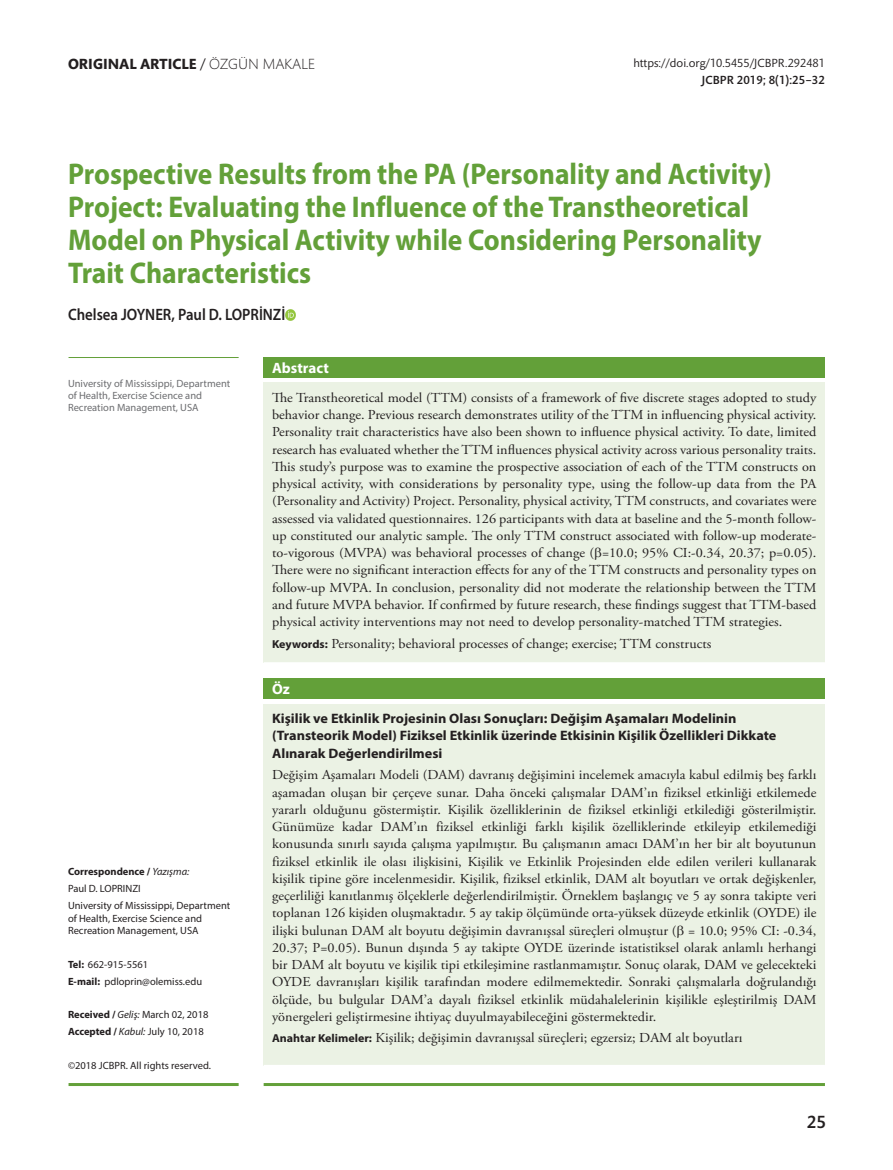
<style>
.page{position:relative;width:893px;height:1170px;background:#fff}
.page>*{position:absolute;margin:0;border:0;box-sizing:border-box;transform-origin:0 0}
.t1{font:700 30px/33px "Myriad Pro";color:#63a039;scale:.92 1}
.t2{font:500 18px "Mundo Sans Std";color:#231f20}
.t3{font:600 16.5px "Myriad Pro";color:#231f20;scale:.9 1}
.t4{font:700 15px "Mundo Sans Std";color:#231f20}
.t5{font:700 15px "Myriad Pro";color:#fff}
.t6{font:13.65px/17.2px "Adobe Garamond Pro";color:#231f20;text-align:justify;scale:1.04 1}
.t7{font:700 13.65px/17.2px "Myriad Pro";color:#231f20;scale:1.04 1}
.t8{font:12px "Mundo Sans Std";color:#231f20}
.t9{font:500 12px "Mundo Sans Std";letter-spacing:.01em;color:#231f20}
.t10{font:10.5px/16.8px "Myriad Pro";color:#231f20}
.t11{font:10.5px/12px "Myriad Pro";color:#6c6d70}
.s1{font-weight:400}
.s2{font-weight:300}
.s3{font-weight:700}
.s4{font-style:italic}
.s5{font-family:"Myriad Pro";font-weight:700;font-size:11.55px}
</style>
<div class="page">
<hr style="left:69px;top:1082px;width:170px;height:3px;background:#63a039">
<hr style="left:264px;top:1082px;width:561px;height:3px;background:#63a039">
<hr style="left:69px;top:357px;width:170px;height:1px;background:#63a039">
<svg style="left:285px;top:309px;width:11px;height:11px"></svg>
<div style="left:264px;top:357px;width:561px;height:21px;background:#63a039"></div>
<div style="left:264px;top:383px;width:561px;height:280px;background:#ebf2e4"></div>
<hr style="left:264px;top:662px;width:561px;height:1px;background:#fff">
<div style="left:264px;top:678px;width:561px;height:21px;background:#63a039"></div>
<div style="left:264px;top:704px;width:561px;height:361px;background:#ebf2e4"></div>
<hr style="left:264px;top:1064px;width:561px;height:2px;background:#fff">
<p class="t4" style="left:68px;top:56px;width:248px">ORIGINAL ARTICLE <span class="s1">/</span> <span class="s2">ÖZGÜN MAKALE</span></p>
<p class="t8" style="left:633px;top:57px;width:193px">https://doi.org/10.5455/JCBPR.292481</p>
<p class="t9" style="left:702px;top:74px;width:125px">JCBPR 2019; 8(1):25−32</p>
<h1 class="t1" style="left:68px;top:156px;width:766px">Prospective Results from the PA (Personality and Activity)<br>Project: Evaluating the Influence of the Transtheoretical Model on Physical Activity while Considering Personality Trait Characteristics</h1>
<p class="t3" style="left:68px;top:304px;width:243px">Chelsea JOYNER, Paul D. LOPRİNZİ</p>
<p class="t11" style="left:68px;top:377px;width:164px">University of Mississippi, Department of Health, Exercise Science and<br>Recreation Management, USA</p>
<p class="t10" style="left:68px;top:863px;width:164px"><span class="s3">Correspondence /</span> <span class="s4">Yazışma:<br></span>Paul D. LOPRINZI<br>University of Mississippi, Department</p>
<p class="t10" style="left:68px;top:911px;width:136px;line-height:12.6px">of Health, Exercise Science and<br>Recreation Management, USA</p>
<p class="t10" style="left:68px;top:955px;width:136px"><span class="s3">Tel:</span> 662-915-5561<br><span class="s3">E-mail:</span> pdloprin@olemiss.edu</p>
<p class="t10" style="left:68px;top:1006px;width:142px"><span class="s3">Received /</span> <span class="s4">Geliş:</span> March 02, 2018<br><span class="s3">Accepted /</span> <span class="s4">Kabul:</span> July 10, 2018</p>
<p class="t10" style="left:68px;top:1056px;width:145px">©2018 JCBPR. All rights reserved.</p>
<p class="t5" style="left:272px;top:358px;width:58px">Abstract</p>
<p class="t6" style="left:272px;top:389px;width:525px">The Transtheoretical model (TTM) consists of a framework of five discrete stages adopted to study behavior change. Previous research demonstrates utility of the TTM in influencing physical activity.<br>Personality trait characteristics have also been shown to influence physical activity. To date, limited research has evaluated whether the TTM influences physical activity across various personality traits.<br>This study’s purpose was to examine the prospective association of each of the TTM constructs on physical activity, with considerations by personality type, using the follow-up data from the PA (Personality and Activity) Project. Personality, physical activity, TTM constructs, and covariates were assessed via validated questionnaires. 126 participants with data at baseline and the 5-month follow&shy;up constituted our analytic sample. The only TTM construct associated with follow-up moderate&shy;to-vigorous (MVPA) was behavioral processes of change ( =10.0; 95% CI:-0.34, 20.37; p=0.05).<br>There were no significant interaction effects for any of the TTM constructs and personality types on follow-up MVPA. In conclusion, personality did not moderate the relationship between the TTM and future MVPA behavior. If confirmed by future research, these findings suggest that TTM-based physical activity interventions may not need to develop personality-matched TTM strategies.</p>
<p class="t6" style="left:272px;top:635px;width:424px"><span class="s5">Keywords:</span> Personality; behavioral processes of change; exercise; TTM constructs</p>
<p class="t5" style="left:272px;top:679px;width:19px">Öz</p>
<p class="t7" style="left:272px;top:709px;width:486px">Kişilik ve Etkinlik Projesinin Olası Sonuçları: Değişim Aşamaları Modelinin (Transteorik Model) Fiziksel Etkinlik üzerinde Etkisinin Kişilik Özellikleri Dikkate<br>Alınarak Değerlendirilmesi</p>
<p class="t6" style="left:272px;top:766px;width:525px">Değişim Aşamaları Modeli (DAM) davranış değişimini incelemek amacıyla kabul edilmiş beş farklı aşamadan oluşan bir çerçeve sunar. Daha önceki çalışmalar DAM’ın fiziksel etkinliği etkilemede yararlı olduğunu göstermiştir. Kişilik özelliklerinin de fiziksel etkinliği etkilediği gösterilmiştir.<br>Günümüze kadar DAM’ın fiziksel etkinliği farklı kişilik özelliklerinde etkileyip etkilemediği konusunda sınırlı sayıda çalışma yapılmıştır. Bu çalışmanın amacı DAM’ın her bir alt boyutunun fiziksel etkinlik ile olası ilişkisini, Kişilik ve Etkinlik Projesinden elde edilen verileri kullanarak kişilik tipine göre incelenmesidir. Kişilik, fiziksel etkinlik, DAM alt boyutları ve ortak değişkenler, geçerliliği kanıtlanmış ölçeklerle değerlendirilmiştir. Örneklem başlangıç ve 5 ay sonra takipte veri toplanan 126 kişiden oluşmaktadır. 5 ay takip ölçümünde orta-yüksek düzeyde etkinlik (OYDE) ile ilişki bulunan DAM alt boyutu değişimin davranışsal süreçleri olmuştur ( = 10.0; 95% CI: -0.34, 20.37; P=0.05). Bunun dışında 5 ay takipte OYDE üzerinde istatistiksel olarak anlamlı herhangi bir DAM alt boyutu ve kişilik tipi etkileşimine rastlanmamıştır. Sonuç olarak, DAM ve gelecekteki OYDE davranışları kişilik tarafından modere edilmemektedir. Sonraki çalışmalarla doğrulandığı ölçüde, bu bulgular DAM’a dayalı fiziksel etkinlik müdahalelerinin kişilikle eşleştirilmiş DAM yönergeleri geliştirmesine ihtiyaç duyulmayabileceğini göstermektedir.</p>
<p class="t6" style="left:272px;top:1029px;width:454px"><span class="s5">Anahtar Kelimeler:</span> Kişilik; değişimin davranışsal süreçleri; egzersiz; DAM alt boyutları</p>
<h2 class="t2" style="left:807px;top:1111px;width:21px">25</h2>
</div>
